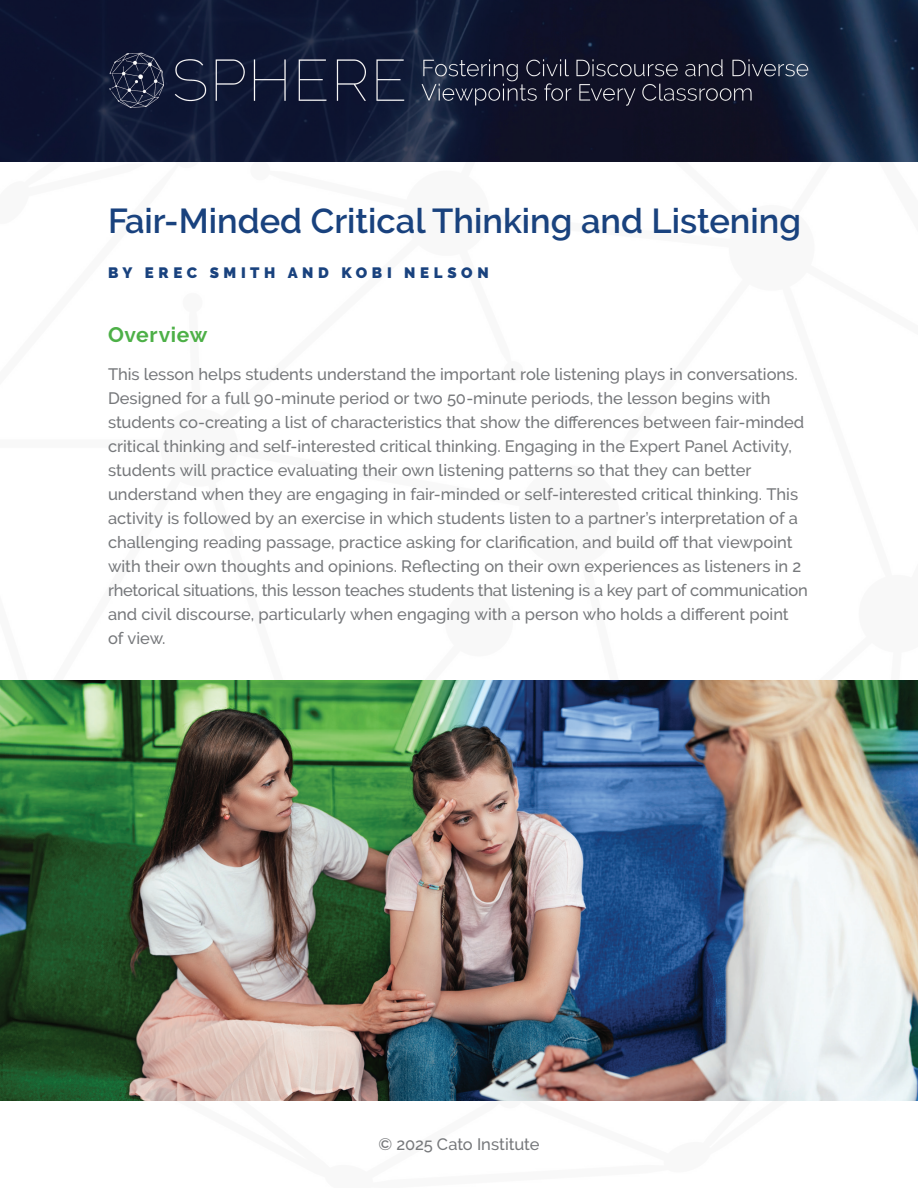
<style>
.page{position:relative;width:918px;height:1188px;background:#fff}
.page>*{position:absolute;margin:0;border:0;box-sizing:border-box;transform-origin:0 0}
.t1{font:600 34.5px "Raleway";color:#19427e}
.t2{font:700 21px "Raleway";letter-spacing:.03em;color:#4db047}
.t3{font:500 16.5px/24px "Raleway";color:#76787b}
.t4{font:900 15px "Raleway";letter-spacing:.31em;color:#19427e}
</style>
<div class="page">
<img style="left:0;top:0;width:918px;height:162px">
<img style="left:0;top:680px;width:918px;height:421px">
<h1 class="t1" style="left:108px;top:201px;width:695px">Fair-Minded Critical Thinking and Listening</h1>
<p class="t4" style="left:108px;top:264px;width:382px">BY EREC SMITH AND KOBI NELSON</p>
<p class="t2" style="left:108px;top:323px;width:101px">Overview</p>
<p class="t3" style="left:108px;top:362px;width:701px">This lesson helps students understand the important role listening plays in conversations.<br>Designed for a full 90-minute period or two 50-minute periods, the lesson begins with students co-creating a list of characteristics that show the differences between fair-minded critical thinking and self-interested critical thinking. Engaging in the Expert Panel Activity, students will practice evaluating their own listening patterns so that they can better understand when they are engaging in fair-minded or self-interested critical thinking. This activity is followed by an exercise in which students listen to a partner’s interpretation of a challenging reading passage, practice asking for clarification, and build off that viewpoint with their own thoughts and opinions. Reflecting on their own experiences as listeners in 2 rhetorical situations, this lesson teaches students that listening is a key part of communication and civil discourse, particularly when engaging with a person who holds a different point of view.</p>
<p class="t3" style="left:379px;top:1132px;width:162px">© 2025 Cato Institute</p>
</div>
